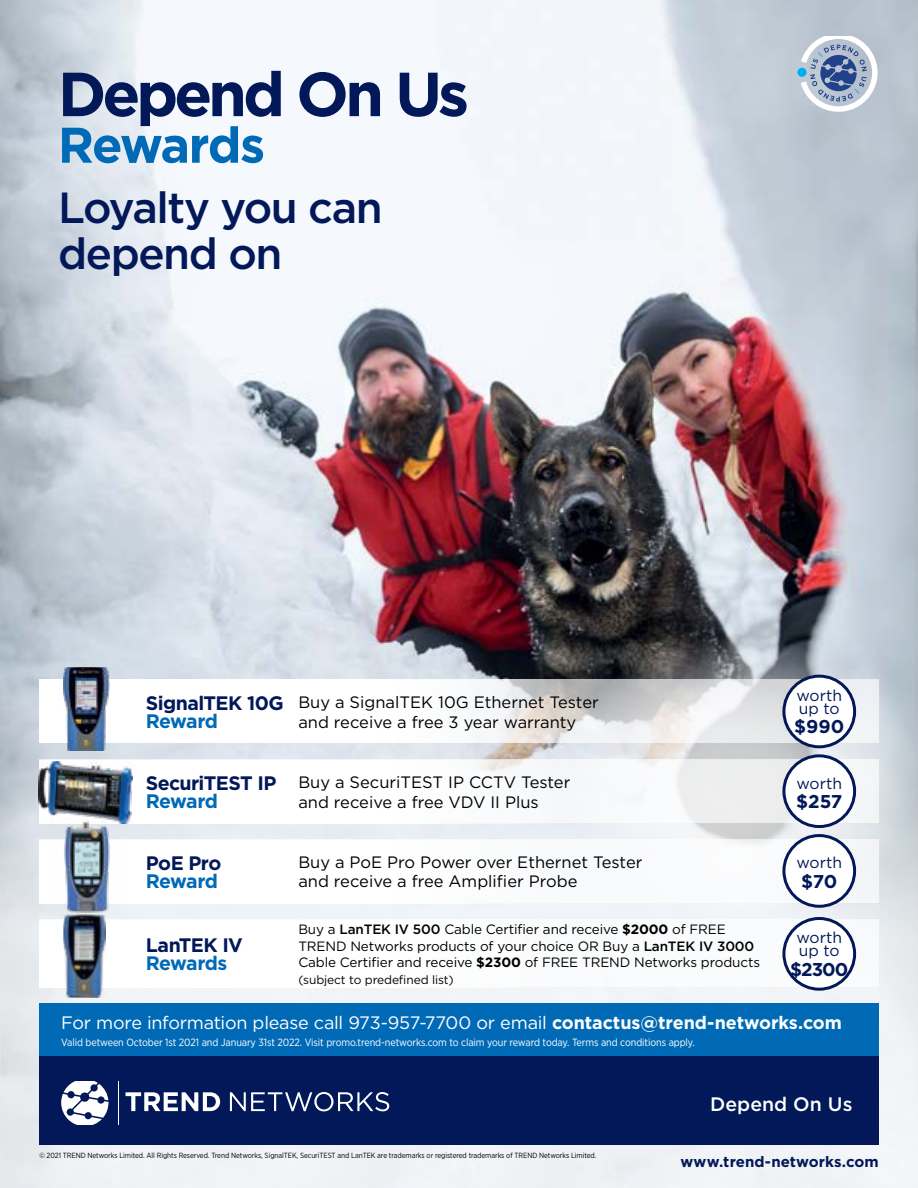
<style>
.page{position:relative;width:918px;height:1188px;background:#fff}
.page>*{position:absolute;margin:0;border:0;box-sizing:border-box;transform-origin:0 0}
.t1{font:700 62.1px "Gotham";letter-spacing:-.065em;color:#021858}
.t2{font:700 49.95px "Gotham";letter-spacing:-.04em;color:#006ab6}
.t3{font:500 43.5px/46.5px "Gotham";letter-spacing:-.035em;color:#021858}
.t4{font:700 19.5px "Gotham";letter-spacing:-.03em;color:#021858}
.t5{font:700 19.5px "Gotham";letter-spacing:-.035em;color:#006ab6}
.t6{font:500 19.5px "Gotham";color:#fff}
.t7{font:700 18.6px "Gotham";letter-spacing:-.025em;color:#021858}
.t8{font:18px "Gotham";letter-spacing:-.015em;color:#fff}
.t9{font:16.5px/19.5px "Gotham";color:#000}
.t10{font:15.6px/12.8px "Gotham";color:#021858}
.t11{font:700 15px "Gotham";letter-spacing:.005em;color:#021858}
.t12{font:13.5px/16.5px "Gotham";letter-spacing:-.01em;color:#000}
.t13{font:12px "Gotham";letter-spacing:-.01em;color:#000}
.t14{font:10.5px "Gotham Narrow";letter-spacing:-.01em;color:#fff}
.t15{font:7.5px "Gotham Narrow";letter-spacing:-.01em;color:#000}
.s1{font-weight:500}
.s2{font-weight:700}
</style>
<div class="page">
<img style="left:0;top:0;width:918px;height:653px">
<svg style="left:0;top:653px;width:918px;height:535px;fill:#eceff4"></svg>
<svg style="left:561px;top:636px;width:357px;height:285px"></svg>
<div style="left:39px;top:1004px;width:840px;height:52px;background:#006ab6"></div>
<div style="left:39px;top:1056px;width:840px;height:88px;background:#021858"></div>
<svg style="left:61px;top:1081px;width:47px;height:43px"></svg>
<hr style="left:118px;top:1081px;width:1px;height:43px;background:#fff">
<svg style="left:126px;top:1092px;width:94px;height:19px"></svg>
<svg style="left:230px;top:1092px;width:159px;height:19px"></svg>
<svg style="left:801px;top:36px;width:77px;height:75px"></svg>
<div style="left:797px;top:68px;width:10px;height:9px;background:#00aeef;border-radius:50%"></div>
<div style="left:39px;top:919px;width:840px;height:68px;background:#fff"></div>
<div style="left:39px;top:839px;width:840px;height:64px;background:#fff"></div>
<div style="left:39px;top:760px;width:840px;height:63px;background:#f1f1f1"></div>
<svg style="left:602px;top:680px;width:277px;height:63px"></svg>
<div style="left:39px;top:920px;width:563px;height:68px;background:#fff"></div>
<div style="left:39px;top:760px;width:563px;height:64px;background:#fff"></div>
<svg style="left:39px;top:680px;width:563px;height:63px"></svg>
<img style="left:63px;top:915px;width:43px;height:83px">
<img style="left:50px;top:823px;width:71px;height:92px">
<img style="left:38px;top:761px;width:95px;height:62px">
<img style="left:63px;top:668px;width:46px;height:82px">
<div style="left:784px;top:676px;width:71px;height:71px;background:#fff;border-radius:50%"></div>
<div style="left:782px;top:675px;width:74px;height:73px;border:3px solid #021858;border-radius:50%"></div>
<div style="left:782px;top:917px;width:74px;height:74px;border:3px solid #021858;border-radius:50%"></div>
<div style="left:784px;top:756px;width:71px;height:71px;background:#fff;border-radius:50%"></div>
<div style="left:782px;top:754px;width:74px;height:74px;border:3px solid #021858;border-radius:50%"></div>
<div style="left:784px;top:836px;width:71px;height:70px;background:#fff;border-radius:50%"></div>
<div style="left:782px;top:834px;width:74px;height:74px;border:3px solid #021858;border-radius:50%"></div>
<h1 class="t1" style="left:58px;top:53px;width:413px">Depend On Us</h1>
<h2 class="t2" style="left:58px;top:112px;width:209px">Rewards</h2>
<h3 class="t3" style="left:58px;top:183px;width:326px">Loyalty you can depend on</h3>
<p class="t4" style="left:146px;top:690px;width:140px">SignalTEK 10G</p>
<p class="t5" style="left:146px;top:708px;width:74px">Reward</p>
<p class="t4" style="left:146px;top:770px;width:132px">SecuriTEST IP</p>
<p class="t5" style="left:146px;top:788px;width:74px">Reward</p>
<p class="t9" style="left:298px;top:692px;width:302px">Buy a SignalTEK 10G Ethernet Tester and receive a free 3 year warranty</p>
<p class="t10" style="left:796px;top:689px;width:47px">worth up to</p>
<p class="t7" style="left:794px;top:714px;width:52px">$990</p>
<p class="t9" style="left:298px;top:772px;width:274px">Buy a SecuriTEST IP CCTV Tester and receive a free VDV II Plus</p>
<p class="t10" style="left:796px;top:776px;width:47px">worth</p>
<p class="t7" style="left:796px;top:789px;width:48px">$257</p>
<p class="t4" style="left:146px;top:850px;width:77px">PoE Pro</p>
<p class="t5" style="left:146px;top:868px;width:74px">Reward</p>
<p class="t4" style="left:146px;top:932px;width:98px">LanTEK IV</p>
<p class="t5" style="left:146px;top:950px;width:83px">Rewards</p>
<p class="t9" style="left:298px;top:852px;width:346px">Buy a PoE Pro Power over Ethernet Tester and receive a free Amplifier Probe</p>
<p class="t12" style="left:298px;top:921px;width:463px">Buy a <span class="s1">LanTEK IV 500</span> Cable Certifier and receive <span class="s2">$2000</span> of FREE<br>TREND Networks products of your choice OR Buy a <span class="s1">LanTEK IV 3000<br></span>Cable Certifier and receive <span class="s2">$2300</span> of FREE TREND Networks products</p>
<p class="t13" style="left:298px;top:972px;width:157px">(subject to predefined list)</p>
<p class="t10" style="left:796px;top:856px;width:47px">worth</p>
<p class="t7" style="left:801px;top:869px;width:38px">$70</p>
<p class="t10" style="left:796px;top:931px;width:47px">worth up to</p>
<p class="t7" style="left:790px;top:957px;width:60px">$2300</p>
<p class="t8" style="left:61px;top:1011px;width:782px">For more information please call 973-957-7700 or email <span class="s2">contactus@trend-networks.com</span></p>
<p class="t14" style="left:61px;top:1035px;width:635px">Valid between October 1st 2021 and January 31st 2022. Visit promo.trend-networks.com to claim your reward today. Terms and conditions apply.</p>
<p class="t15" style="left:39px;top:1151px;width:559px">© 2021 TREND Networks Limited. All Rights Reserved. Trend Networks, SignalTEK, SecuriTEST and LanTEK are trademarks or registered trademarks of TREND Networks Limited.</p>
<p class="t6" style="left:710px;top:1091px;width:144px">Depend On Us</p>
<p class="t11" style="left:680px;top:1152px;width:200px">www.trend-networks.com</p>
</div>
